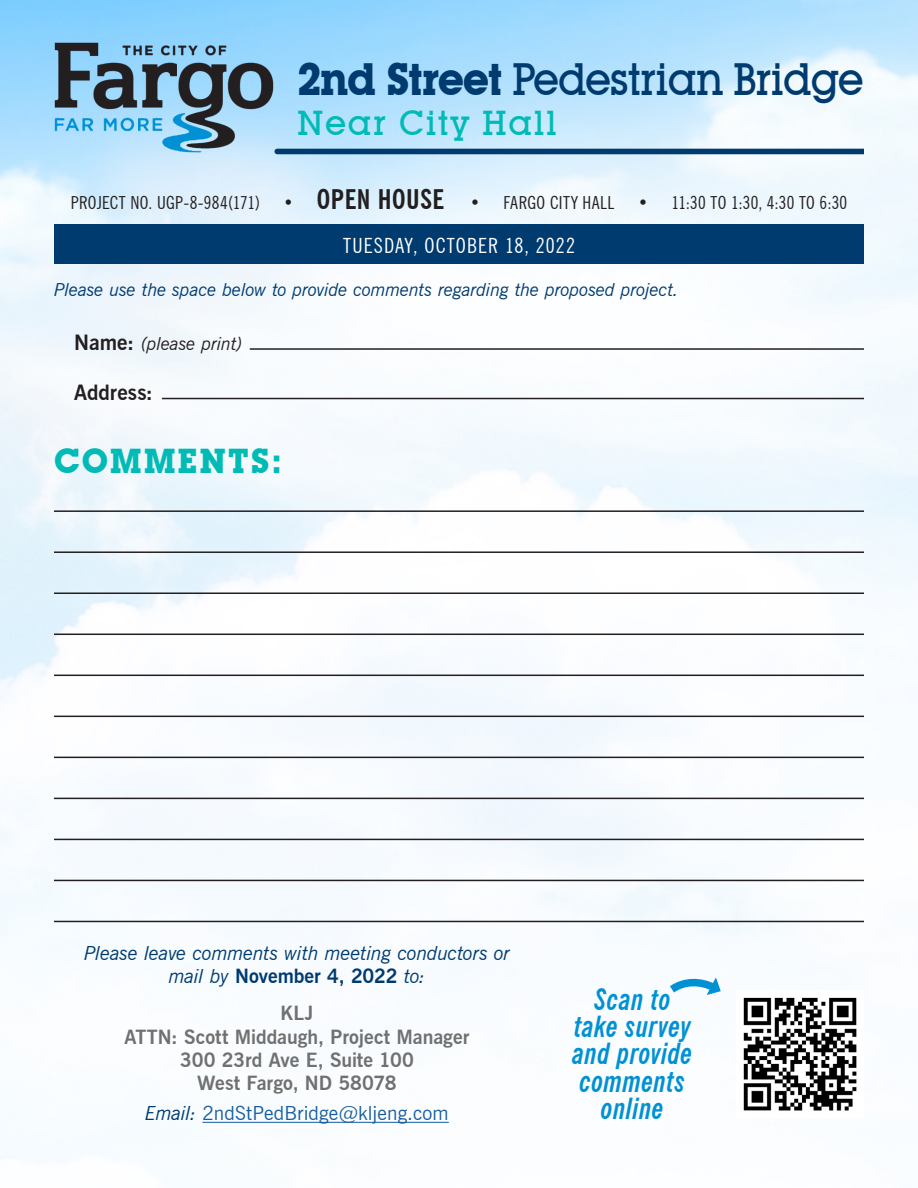
<style>
.page{position:relative;width:918px;height:1188px;background:#fff}
.page>*{position:absolute;margin:0;border:0;box-sizing:border-box;transform-origin:0 0}
.t1{font:500 44.25px "Lubalin Graph IT Cby BT";letter-spacing:-.03em;color:#003b70;scale:.93 1}
.t2{font:500 33.75px "Lubalin Graph IT Cby BT";letter-spacing:.05em;color:#00bbb5}
.t3{font:700 33.75px "Lubalin Graph IT Cby BT";letter-spacing:.05em;color:#00bbb5}
.lrg_white_title{font:italic 700 condensed 29.7px/27.3px "News Gothic BT";letter-spacing:.015em;color:#0091d4;text-align:center;scale:.91 1}
.t4{font:700 condensed 27px "News Gothic BT";letter-spacing:.015em;color:#231f20}
.t5{font:condensed 21px "News Gothic BT";letter-spacing:.05em;color:#fff}
.t6{font:700 21px "News Gothic BT";letter-spacing:.005em;color:#231f20}
.t7{font:700 19.5px "News Gothic BT";color:#707071}
.t8{font:italic 19.5px/23.4px "News Gothic BT";letter-spacing:-.01em;color:#003b70;text-align:center}
.t9{font:19.5px "News Gothic BT";letter-spacing:.01em;color:#175d9e}
.t10{font:italic 18px "News Gothic BT";letter-spacing:-.01em;color:#003b70}
.t11{font:condensed 18px "News Gothic BT";letter-spacing:.02em;color:#231f20}
.t12{font:italic 18px "News Gothic BT";letter-spacing:-.015em;color:#231f20}
.s1{font-weight:700}
.s2{font-weight:400;font-size:18px}
.s3{font-weight:700;font-style:normal;font-size:21px}
.s4{font-weight:700;font-style:normal}
.s5{font-style:italic;color:#003b70}
</style>
<div class="page">
<img style="left:54px;top:28px;width:221px;height:132px">
<div style="left:275px;top:149px;width:589px;height:5px;background:#003b70"></div>
<div style="left:54px;top:224px;width:810px;height:40px;background:#003b70"></div>
<hr style="left:202px;top:1122px;width:247px;height:1px;background:#175d9e">
<hr style="left:250px;top:348px;width:614px;height:2px;background:#231f20">
<hr style="left:162px;top:398px;width:702px;height:1px;background:#231f20">
<hr style="left:54px;top:510px;width:810px;height:2px;background:#231f20">
<hr style="left:54px;top:675px;width:810px;height:1px;background:#231f20">
<hr style="left:54px;top:592px;width:810px;height:2px;background:#231f20">
<hr style="left:54px;top:757px;width:810px;height:1px;background:#231f20">
<hr style="left:54px;top:839px;width:810px;height:1px;background:#231f20">
<hr style="left:54px;top:551px;width:810px;height:2px;background:#231f20">
<hr style="left:54px;top:716px;width:810px;height:1px;background:#231f20">
<hr style="left:54px;top:634px;width:810px;height:1px;background:#231f20">
<hr style="left:54px;top:798px;width:810px;height:1px;background:#231f20">
<hr style="left:54px;top:880px;width:810px;height:1px;background:#231f20">
<hr style="left:54px;top:921px;width:810px;height:1px;background:#231f20">
<img style="left:743px;top:997px;width:114px;height:114px">
<svg style="left:662px;top:977px;width:62px;height:23px"></svg>
<p class="t1" style="left:297px;top:52px;width:611px"><span class="s1">2nd Street</span> Pedestrian Bridge</p>
<p class="t2" style="left:297px;top:103px;width:261px">Near City Hall</p>
<p class="t11" style="left:71px;top:192px;width:191px">PROJECT NO. UGP-8-984(171)</p>
<p class="t4" style="left:283px;top:183px;width:199px"><span class="s2">•</span> OPEN HOUSE <span class="s2">•</span></p>
<p class="t11" style="left:504px;top:192px;width:112px">FARGO CITY HALL</p>
<p class="t11" style="left:638px;top:192px;width:211px">• 11:30 TO 1:30, 4:30 TO 6:30</p>
<p class="t5" style="left:343px;top:233px;width:233px">TUESDAY, OCTOBER 18, 2022</p>
<p class="t10" style="left:54px;top:279px;width:626px">Please use the space below to provide comments regarding the proposed project.</p>
<p class="t12" style="left:74px;top:333px;width:170px"><span class="s3">Name:</span> (please print)</p>
<p class="t6" style="left:74px;top:379px;width:80px">Address:</p>
<p class="t3" style="left:54px;top:440px;width:229px">COMMENTS:</p>
<p class="t8" style="left:84px;top:941px;width:427px">Please leave comments with meeting conductors or mail by <span class="s4">November 4, 2022</span> to:</p>
<p class="t7" style="left:281px;top:1001px;width:34px">KLJ</p>
<p class="t7" style="left:125px;top:1025px;width:346px">ATTN: Scott Middaugh, Project Manager</p>
<p class="t7" style="left:180px;top:1048px;width:235px">300 23rd Ave E, Suite 100</p>
<p class="t7" style="left:197px;top:1072px;width:201px">West Fargo, ND 58078</p>
<p class="t9" style="left:145px;top:1102px;width:305px"><span class="s5">Email:</span> 2ndStPedBridge@kljeng.com</p>
<p class="lrg_white_title" style="left:573px;top:985px;width:133px">Scan to take survey and provide comments online</p>
</div>
